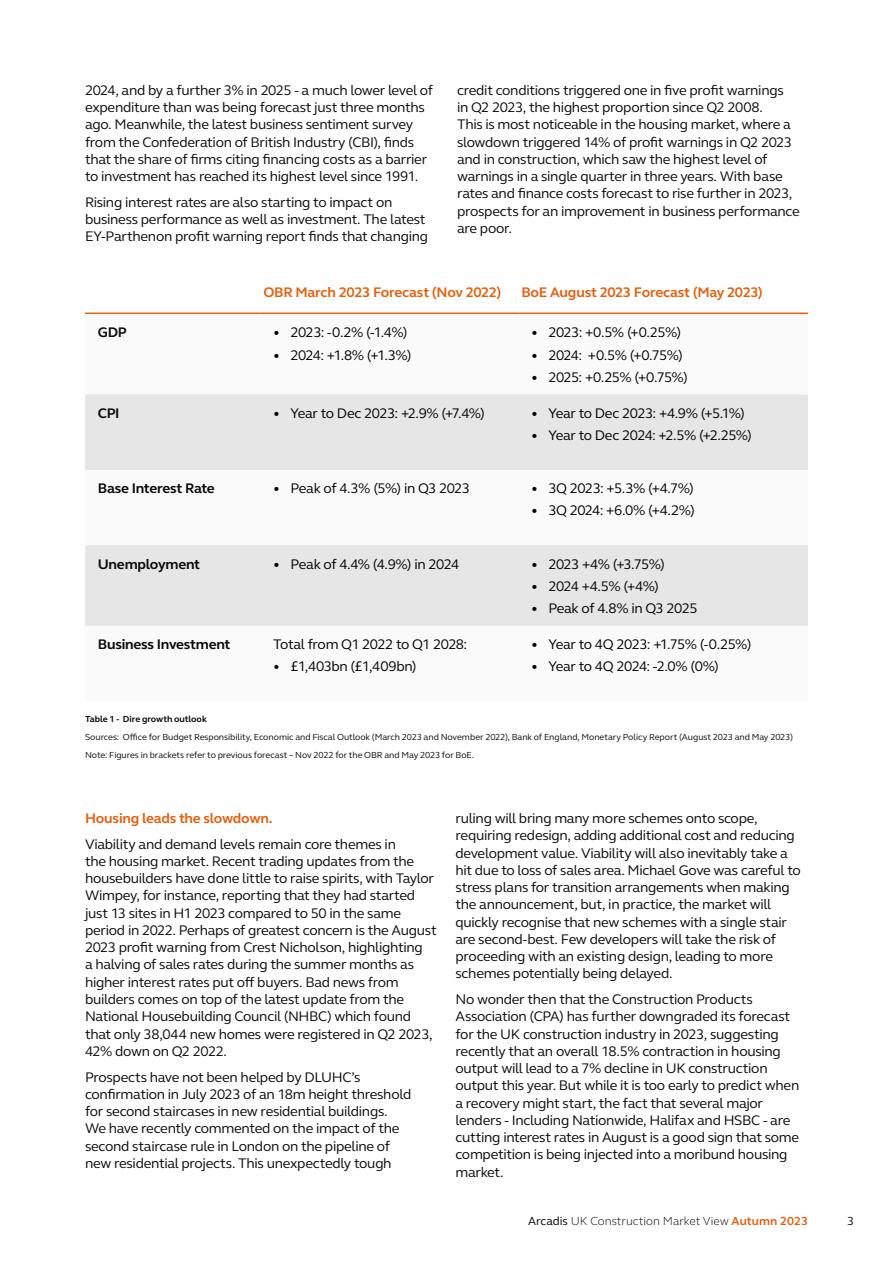
<style>
.page{position:relative;width:893px;height:1263px;background:#fff}
.page>*{position:absolute;margin:0;border:0;box-sizing:border-box;transform-origin:0 0}
.t1{font:14.25px/17.2px "FS Elliot Pro";letter-spacing:-.02em;color:#0c0808}
.t2{font:14.25px "FS Elliot Pro";letter-spacing:-.04em;color:#000}
.t3{font:700 14.25px "FS Elliot Pro";letter-spacing:-.02em;color:#e4610f}
.t4{font:700 14.25px "FS Elliot Pro";letter-spacing:-.015em;color:#0c0808}
.t5{font:14.25px "FS Elliot Pro";letter-spacing:-.015em;color:#000}
.t6{font:300 12px "FS Elliot Pro";color:#000}
.t7{font:12px "FS Elliot Pro";color:#0c0808}
.t8{font:9px/18px "FS Elliot Pro";letter-spacing:-.005em;color:#0c0808}
.t9{font:700 9px "FS Elliot Pro";letter-spacing:-.005em;color:#0c0808}
.s1{font-weight:400}
.s2{font-weight:700;color:#e4610f}
</style>
<div class="page">
<svg style="left:85px;top:394px;width:723px;height:232px;fill:#e7e6e6"></svg>
<hr style="left:85px;top:312px;width:175px;height:2px;background:#e4610f">
<hr style="left:260px;top:312px;width:258px;height:2px;background:#e4610f">
<hr style="left:518px;top:312px;width:290px;height:2px;background:#e4610f">
<p class="t1" style="left:85px;top:81px;width:349px">2024, and by a further 3% in 2025 - a much lower level of expenditure than was being forecast just three months ago. Meanwhile, the latest business sentiment survey from the Confederation of British Industry (CBI), finds that the share of firms citing financing costs as a barrier to investment has reached its highest level since 1991.</p>
<p class="t1" style="left:85px;top:193px;width:345px">Rising interest rates are also starting to impact on business performance as well as investment. The latest<br>EY-Parthenon profit warning report finds that changing</p>
<p class="t1" style="left:457px;top:81px;width:344px">credit conditions triggered one in five profit warnings<br>in Q2 2023, the highest proportion since Q2 2008.<br>This is most noticeable in the housing market, where a slowdown triggered 14% of profit warnings in Q2 2023 and in construction, which saw the highest level of warnings in a single quarter in three years. With base rates and finance costs forecast to rise further in 2023, prospects for an improvement in business performance are poor.</p>
<p class="t3" style="left:263px;top:283px;width:239px">OBR March 2023 Forecast (Nov 2022)</p>
<p class="t3" style="left:521px;top:283px;width:243px">BoE August 2023 Forecast (May 2023)</p>
<p class="t4" style="left:98px;top:323px;width:31px">GDP</p>
<p class="t2" style="left:273px;top:323px;width:136px">• 2023: -0.2% (-1.4%)</p>
<p class="t2" style="left:273px;top:345px;width:140px">• 2024: +1.8% (+1.3%)</p>
<p class="t2" style="left:531px;top:323px;width:152px">• 2023: +0.5% (+0.25%)</p>
<p class="t2" style="left:531px;top:345px;width:153px">• 2024: +0.5% (+0.75%)</p>
<p class="t2" style="left:531px;top:367px;width:158px">• 2025: +0.25% (+0.75%)</p>
<p class="t4" style="left:98px;top:404px;width:23px">CPI</p>
<p class="t2" style="left:273px;top:404px;width:213px">• Year to Dec 2023: +2.9% (+7.4%)</p>
<p class="t2" style="left:531px;top:404px;width:215px">• Year to Dec 2023: +4.9% (+5.1%)</p>
<p class="t2" style="left:531px;top:426px;width:222px">• Year to Dec 2024: +2.5% (+2.25%)</p>
<p class="t4" style="left:98px;top:479px;width:118px">Base Interest Rate</p>
<p class="t2" style="left:273px;top:479px;width:198px">• Peak of 4.3% (5%) in Q3 2023</p>
<p class="t2" style="left:531px;top:479px;width:164px">• 3Q 2023: +5.3% (+4.7%)</p>
<p class="t2" style="left:531px;top:501px;width:165px">• 3Q 2024: +6.0% (+4.2%)</p>
<p class="t4" style="left:98px;top:554px;width:104px">Unemployment</p>
<p class="t2" style="left:273px;top:554px;width:188px">• Peak of 4.4% (4.9%) in 2024</p>
<p class="t2" style="left:531px;top:554px;width:135px">• 2023 +4% (+3.75%)</p>
<p class="t2" style="left:531px;top:576px;width:129px">• 2024 +4.5% (+4%)</p>
<p class="t2" style="left:531px;top:599px;width:168px">• Peak of 4.8% in Q3 2025</p>
<p class="t4" style="left:98px;top:635px;width:134px">Business Investment</p>
<p class="t2" style="left:273px;top:635px;width:196px">Total from Q1 2022 to Q1 2028:</p>
<p class="t5" style="left:273px;top:657px;width:145px">• £1,403bn (£1,409bn)</p>
<p class="t2" style="left:531px;top:635px;width:222px">• Year to 4Q 2023: +1.75% (-0.25%)</p>
<p class="t2" style="left:531px;top:657px;width:189px">• Year to 4Q 2024: -2.0% (0%)</p>
<p class="t9" style="left:85px;top:713px;width:123px">Table 1 - Dire growth outlook</p>
<p class="t8" style="left:85px;top:728px;width:710px">Sources: Office for Budget Responsibility, Economic and Fiscal Outlook (March 2023 and November 2022), Bank of England, Monetary Policy Report (August 2023 and May 2023)<br>Note: Figures in brackets refer to previous forecast – Nov 2022 for the OBR and May 2023 for BoE.</p>
<p class="t3" style="left:85px;top:808px;width:189px">Housing leads the slowdown.</p>
<p class="t1" style="left:85px;top:835px;width:353px">Viability and demand levels remain core themes in<br>the housing market. Recent trading updates from the housebuilders have done little to raise spirits, with Taylor Wimpey, for instance, reporting that they had started just 13 sites in H1 2023 compared to 50 in the same period in 2022. Perhaps of greatest concern is the August 2023 profit warning from Crest Nicholson, highlighting<br>a halving of sales rates during the summer months as higher interest rates put off buyers. Bad news from builders comes on top of the latest update from the National Housebuilding Council (NHBC) which found that only 38,044 new homes were registered in Q2 2023, 42% down on Q2 2022.</p>
<p class="t1" style="left:85px;top:1068px;width:328px">Prospects have not been helped by DLUHC’s confirmation in July 2023 of an 18m height threshold for second staircases in new residential buildings.<br>We have recently commented on the impact of the second staircase rule in London on the pipeline of new residential projects. This unexpectedly tough</p>
<p class="t1" style="left:455px;top:809px;width:347px">ruling will bring many more schemes onto scope, requiring redesign, adding additional cost and reducing development value. Viability will also inevitably take a hit due to loss of sales area. Michael Gove was careful to stress plans for transition arrangements when making the announcement, but, in practice, the market will quickly recognise that new schemes with a single stair are second-best. Few developers will take the risk of proceeding with an existing design, leading to more schemes potentially being delayed.</p>
<p class="t1" style="left:455px;top:990px;width:345px">No wonder then that the Construction Products Association (CPA) has further downgraded its forecast for the UK construction industry in 2023, suggesting recently that an overall 18.5% contraction in housing output will lead to a 7% decline in UK construction output this year. But while it is too early to predict when a recovery might start, the fact that several major lenders - Including Nationwide, Halifax and HSBC - are cutting interest rates in August is a good sign that some competition is being injected into a moribund housing market.</p>
<p class="t6" style="left:528px;top:1212px;width:281px"><span class="s1">Arcadis</span> UK Construction Market View <span class="s2">Autumn 2023</span></p>
<p class="t7" style="left:847px;top:1213px;width:8px">3</p>
</div>
